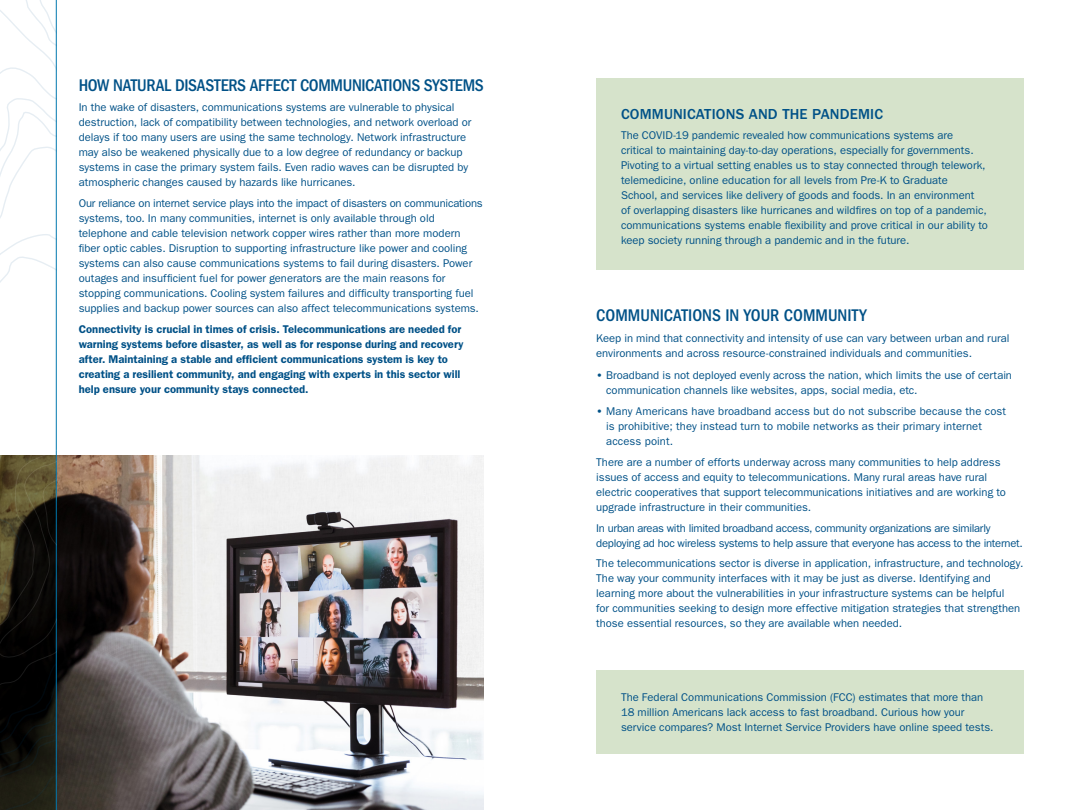
<style>
.page{position:relative;width:1080px;height:810px;background:#fff}
.page>*{position:absolute;margin:0;border:0;box-sizing:border-box;transform-origin:0 0}
.t1{font:500 condensed 17.5px "ITC Franklin Gothic Std";letter-spacing:-.005em;color:#005187}
.t2{font:500 15px "ITC Franklin Gothic Std";letter-spacing:.01em;color:#005187}
.t3{font:11.25px/15px "ITC Franklin Gothic Std";color:#005187}
.t4{font:600 11.25px/15px "ITC Franklin Gothic Std";color:#005187}
.t5{font:11.25px/15px "ITC Franklin Gothic Std";letter-spacing:-.02em;color:#005187}
.s1{font-weight:600}
</style>
<div class="page">
<img style="left:57px;top:455px;width:427px;height:355px">
<div style="left:596px;top:79px;width:428px;height:191px;background:#d6e3cb"></div>
<hr style="left:56px;top:0;width:1px;height:810px;background:#0078ae">
<div style="left:596px;top:670px;width:428px;height:84px;background:#d6e3cb"></div>
<svg style="left:0;top:0;width:56px;height:405px"></svg>
<svg style="left:0;top:405px;width:56px;height:405px;background:#3a382f"></svg>
<h2 class="t1" style="left:79px;top:75px;width:406px">HOW NATURAL DISASTERS AFFECT COMMUNICATIONS SYSTEMS</h2>
<p class="t3" style="left:79px;top:100px;width:394px">In the wake of disasters, communications systems are vulnerable to physical destruction, lack of compatibility between technologies, and network overload or delays if too many users are using the same technology. Network infrastructure may also be weakened physically due to a low degree of redundancy or backup systems in case the primary system fails. Even radio waves can be disrupted by atmospheric changes caused by hazards like hurricanes.</p>
<p class="t3" style="left:79px;top:196px;width:405px">Our reliance on internet service plays into the impact of disasters on communications systems, too. In many communities, internet is only available through old telephone and cable television network copper wires rather than more modern fiber optic cables. Disruption to supporting infrastructure like power and cooling systems can also cause communications systems to fail during disasters. Power outages and insufficient fuel for power generators are the main reasons for stopping communications. Cooling system failures and difficulty transporting fuel supplies and backup power sources can also affect telecommunications systems.</p>
<p class="t4" style="left:79px;top:321px;width:386px">Connectivity is crucial in times of crisis. Telecommunications are needed for warning systems before disaster, as well as for response during and recovery after. Maintaining a stable and efficient communications system is key to creating a resilient community, and engaging with experts in this sector will help ensure your community stays connected.</p>
<h2 class="t2" style="left:621px;top:105px;width:264px">COMMUNICATIONS AND THE PANDEMIC</h2>
<p class="t3" style="left:621px;top:128px;width:369px">The COVID-19 pandemic revealed how communications systems are critical to maintaining day-to-day operations, especially for governments.<br>Pivoting to a virtual setting enables us to stay connected through telework, telemedicine, online education for all levels from Pre-K to Graduate<br>School, and services like delivery of goods and foods. In an environment<br>of overlapping disasters like hurricanes and wildfires on top of a pandemic, communications systems enable flexibility and prove critical in our ability to keep society running through a pandemic and in the future.</p>
<h2 class="t1" style="left:596px;top:305px;width:272px">COMMUNICATIONS IN YOUR COMMUNITY</h2>
<p class="t3" style="left:596px;top:330px;width:415px">Keep in mind that connectivity and intensity of use can vary between urban and rural environments and across resource-constrained individuals and communities.</p>
<p class="t3" style="left:606px;top:367px;width:407px;text-indent:-10px"><span class="s1">•</span> Broadband is not deployed evenly across the nation, which limits the use of certain communication channels like websites, apps, social media, etc.</p>
<p class="t3" style="left:606px;top:404px;width:401px;text-indent:-10px"><span class="s1">•</span> Many Americans have broadband access but do not subscribe because the cost is prohibitive; they instead turn to mobile networks as their primary internet access point.</p>
<p class="t3" style="left:596px;top:455px;width:411px">There are a number of efforts underway across many communities to help address issues of access and equity to telecommunications. Many rural areas have rural electric cooperatives that support telecommunications initiatives and are working to upgrade infrastructure in their communities.</p>
<p class="t5" style="left:596px;top:520px;width:428px">In urban areas with limited broadband access, community organizations are similarly deploying ad hoc wireless systems to help assure that everyone has access to the internet.</p>
<p class="t3" style="left:596px;top:556px;width:429px">The telecommunications sector is diverse in application, infrastructure, and technology.<br>The way your community interfaces with it may be just as diverse. Identifying and learning more about the vulnerabilities in your infrastructure systems can be helpful<br>for communities seeking to design more effective mitigation strategies that strengthen those essential resources, so they are available when needed.</p>
<p class="t3" style="left:621px;top:689px;width:374px">The Federal Communications Commission (FCC) estimates that more than<br>18 million Americans lack access to fast broadband. Curious how your service compares? Most Internet Service Providers have online speed tests.</p>
</div>
